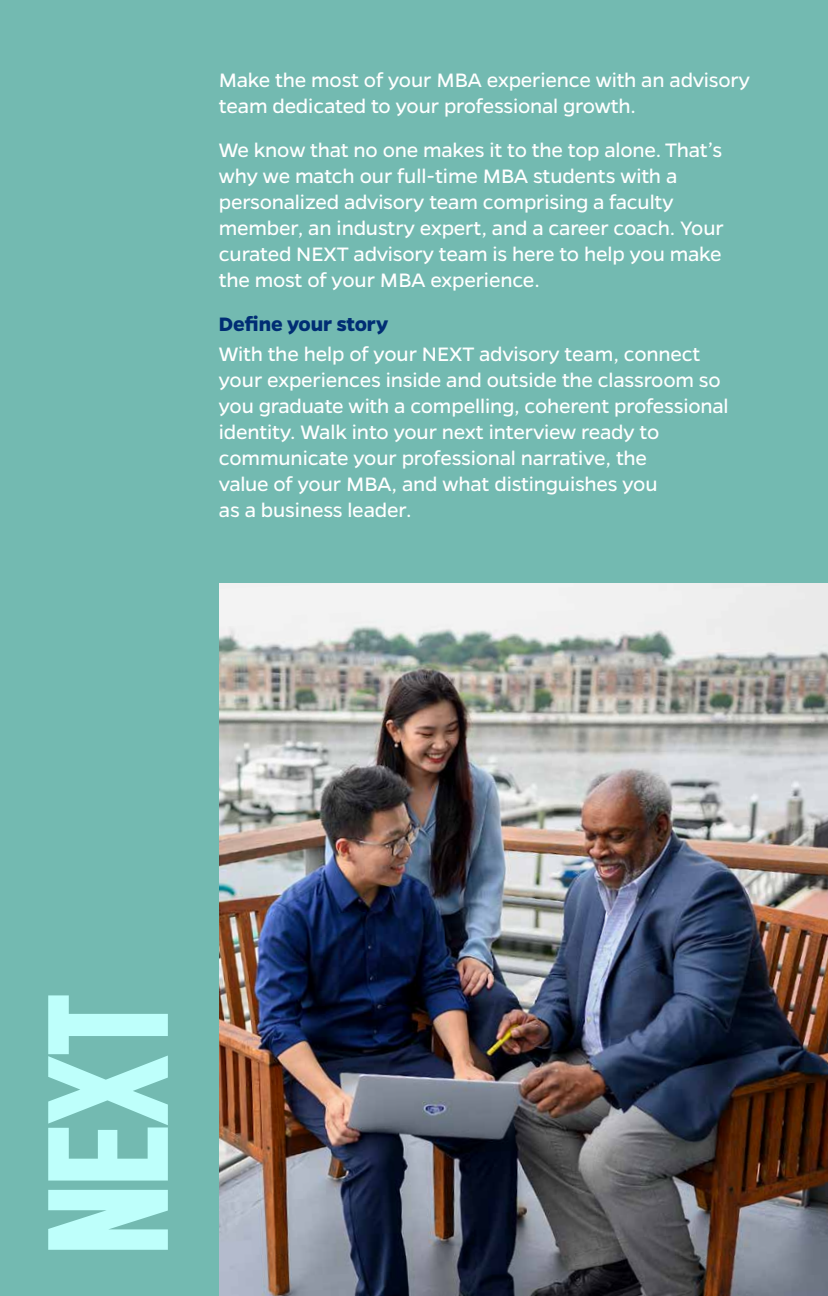
<style>
.page{position:relative;width:828px;height:1296px;background:#73bab1}
.page>*{position:absolute;margin:0;border:0;box-sizing:border-box;transform-origin:0 0}
.t1{font:500 150px "Titling Gothic FB Comp";color:#befffb}
.t2{font:22px/26px "Gentona";letter-spacing:-.01em;color:#fff}
.t3{font:700 22px "Gentona";letter-spacing:-.01em;color:#002d74}
</style>
<div class="page">
<img style="left:220px;top:584px;width:608px;height:712px">
<p class="t2" style="left:219px;top:67px;width:533px">Make the most of your MBA experience with an advisory team dedicated to your professional growth.</p>
<p class="t2" style="left:219px;top:137px;width:507px">We know that no one makes it to the top alone. That’s why we match our full-time MBA students with a personalized advisory team comprising a faculty member, an industry expert, and a career coach. Your curated NEXT advisory team is here to help you make the most of your MBA experience.</p>
<p class="t3" style="left:219px;top:311px;width:171px">Defne your story</p>
<p class="t2" style="left:219px;top:341px;width:511px">With the help of your NEXT advisory team, connect your experiences inside and outside the classroom so you graduate with a compelling, coherent professional identity. Walk into your next interview ready to communicate your professional narrative, the<br>value of your MBA, and what distinguishes you<br>as a business leader.</p>
<p class="t1" style="left:18px;top:1254px;width:261px;rotate:-90deg">NEXT</p>
</div>
